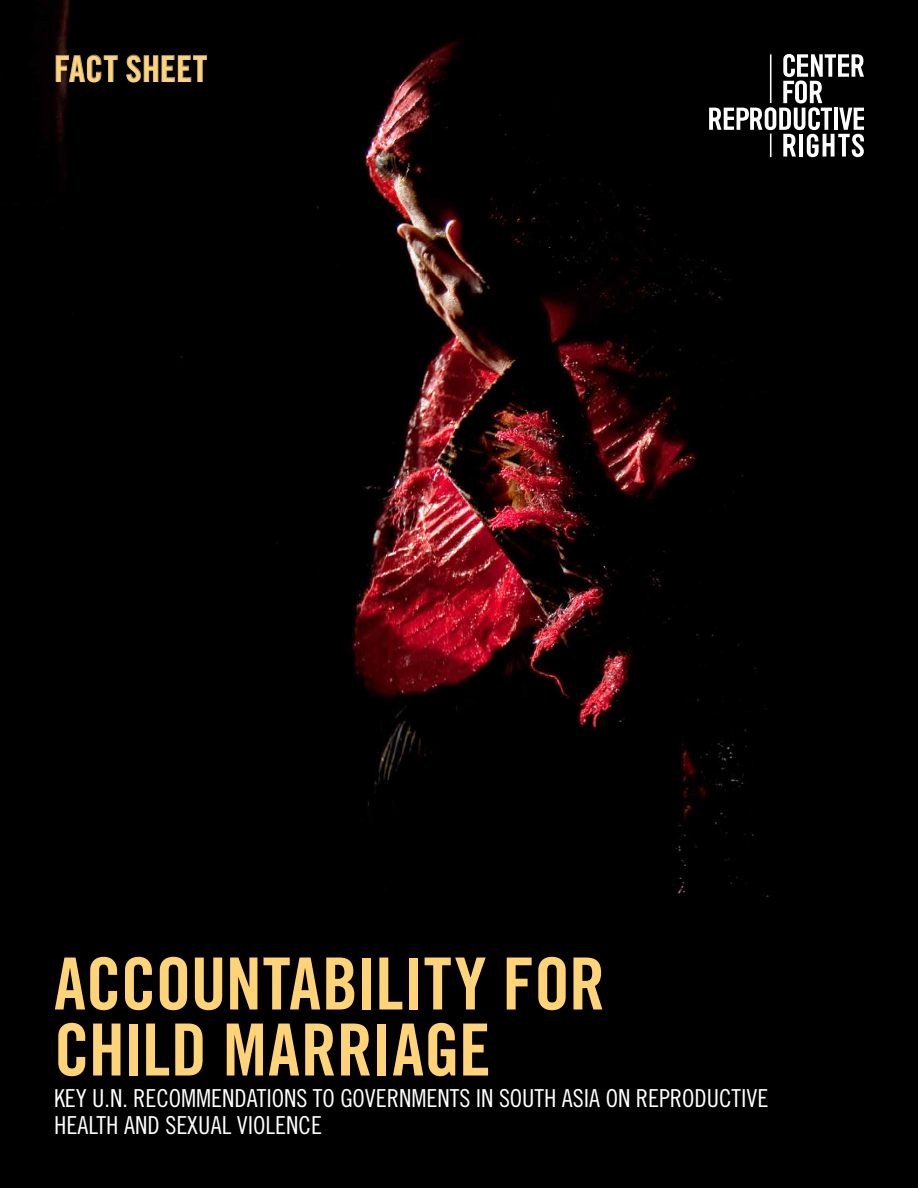
<style>
.page{position:relative;width:918px;height:1188px;background:#fff}
.page>*{position:absolute;margin:0;border:0;box-sizing:border-box;transform-origin:0 0}
.t1{font:72px/66px "Trade Gothic Bold Cond Twenty";letter-spacing:-.01em;color:#ffd478}
.t2{font:36px "Trade Gothic Bold Cond Twenty";letter-spacing:.005em;color:#ffd478}
.t3{font:24.75px/27px "Trade Gothic Cond Eighteen";color:#fff}
</style>
<div class="page">
<img style="left:0;top:0;width:918px;height:898px">
<svg style="left:56px;top:55px;width:62px;height:27px;background:#28211d"></svg>
<svg style="left:126px;top:55px;width:81px;height:27px;background:#23201d"></svg>
<div style="left:0;top:899px;width:918px;height:289px;background:#000"></div>
<div style="left:0;top:898px;width:918px;height:290px;border:2px solid #000"></div>
<svg style="left:709px;top:54px;width:155px;height:103px"></svg>
<h2 class="t2" style="left:54px;top:47px;width:155px">FACT SHEET</h2>
<h1 class="t1" style="left:54px;top:950px;width:553px">ACCOUNTABILITY FOR<br>CHILD MARRIAGE</h1>
<p class="t3" style="left:54px;top:1084px;width:716px">KEY U.N. RECOMMENDATIONS TO GOVERNMENTS IN SOUTH ASIA ON REPRODUCTIVE<br>HEALTH AND SEXUAL VIOLENCE</p>
</div>
